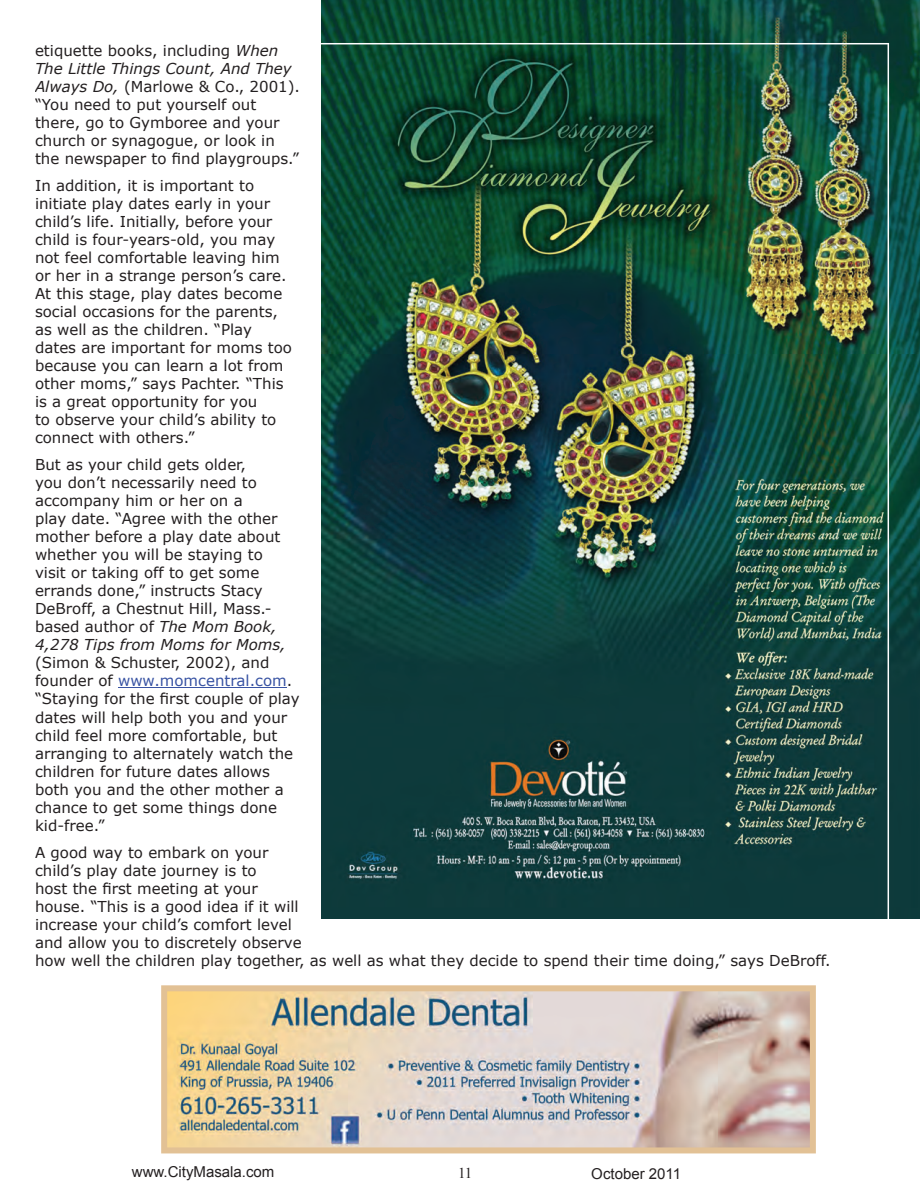
<style>
.page{position:relative;width:920px;height:1190px;background:#fff}
.page>*{position:absolute;margin:0;border:0;box-sizing:border-box;transform-origin:0 0}
.t1{font:15px/18px "Verdana";color:#231f20}
.t2{font:15px "Arial";color:#231f20}
.t3{font:15px "Times New Roman";color:#231f20}
.s1{font-style:italic}
.s2{color:#3853a3}
</style>
<div class="page">
<img style="left:161px;top:985px;width:654px;height:168px">
<img style="left:322px;top:0;width:597px;height:918px">
<img style="left:118px;top:43px;width:770px;height:876px">
<p class="t1" style="left:35px;top:41px;width:266px">etiquette books, including <span class="s1">When<br>The Little Things Count, And They<br>Always Do,</span> (Marlowe &amp; Co., 2001). “You need to put yourself out there, go to Gymboree and your church or synagogue, or look in the newspaper to find playgroups.”</p>
<p class="t1" style="left:35px;top:176px;width:258px">In addition, it is important to initiate play dates early in your child’s life. Initially, before your child is four-years-old, you may not feel comfortable leaving him or her in a strange person’s care.<br>At this stage, play dates become social occasions for the parents, as well as the children. “Play dates are important for moms too because you can learn a lot from other moms,” says Pachter. “This is a great opportunity for you<br>to observe your child’s ability to connect with others.”</p>
<p class="t1" style="left:35px;top:455px;width:252px">But as your child gets older,<br>you don’t necessarily need to accompany him or her on a<br>play date. “Agree with the other mother before a play date about whether you will be staying to visit or taking off to get some errands done,” instructs Stacy<br>DeBroff, a Chestnut Hill, Mass.- based author of <span class="s1">The Mom Book,<br>4,278 Tips from Moms for Moms,</span></p>
<p class="t1" style="left:35px;top:653px;width:266px">(Simon &amp; Schuster, 2002), and founder of <span class="s2">www.momcentral.com</span>. “Staying for the first couple of play dates will help both you and your child feel more comfortable, but arranging to alternately watch the children for future dates allows both you and the other mother a chance to get some things done kid-free.”</p>
<p class="t1" style="left:35px;top:842px;width:796px">A good way to embark on your<br>child’s play date journey is to<br>host the first meeting at your<br>house. “This is a good idea if it will<br>increase your child’s comfort level<br>and allow you to discretely observe<br>how well the children play together, as well as what they decide to spend their time doing,” says DeBroff.</p>
<p class="t2" style="left:132px;top:1161px;width:144px">www.CityMasala.com</p>
<p class="t3" style="left:458px;top:1162px;width:16px">11</p>
<p class="t2" style="left:591px;top:1163px;width:91px">October 2011</p>
</div>
